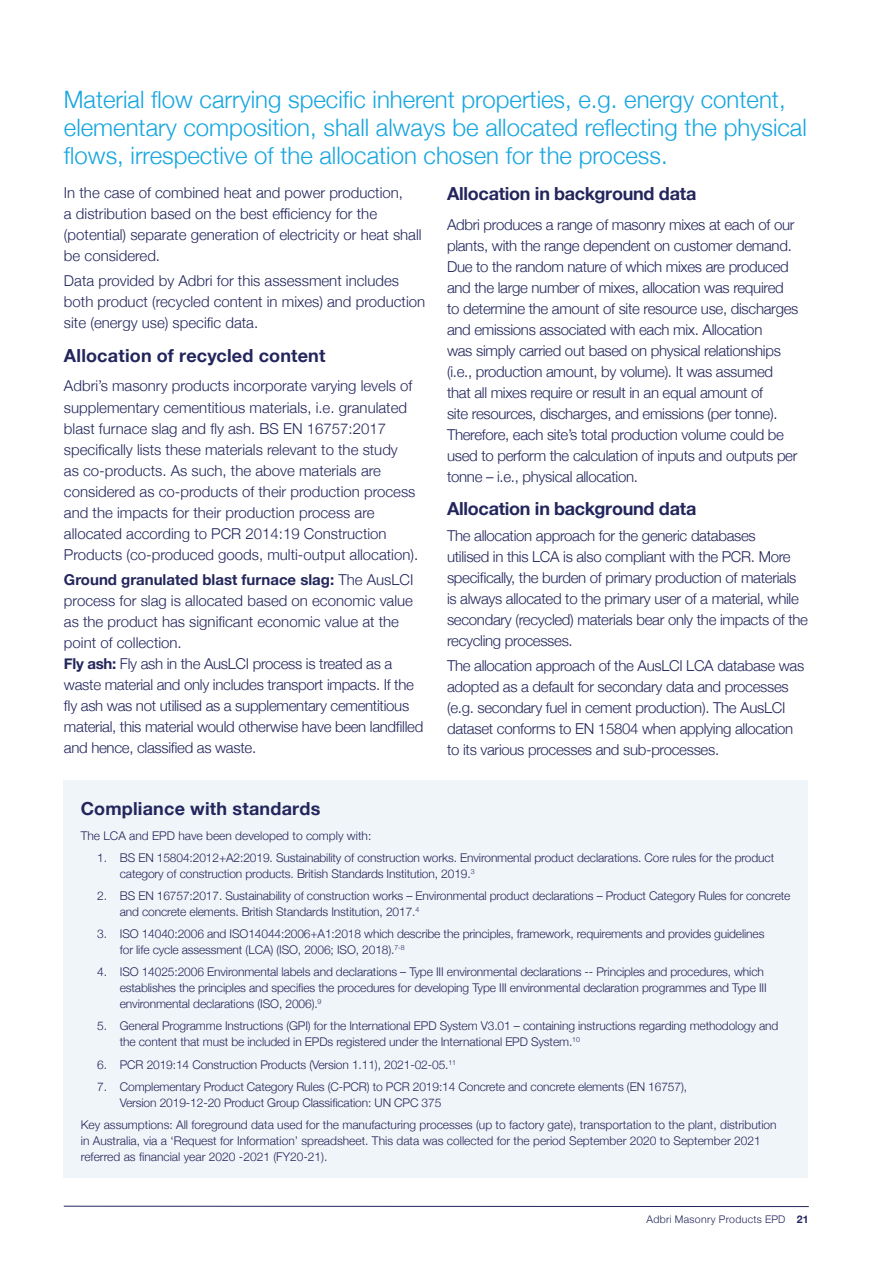
<style>
.page{position:relative;width:893px;height:1263px;background:#fff}
.page>*{position:absolute;margin:0;border:0;box-sizing:border-box;transform-origin:0 0}
.t1{font:300 24px/27.8px "Helvetica Neue";color:#16a6df}
.t2{font:700 18px "Helvetica Neue";letter-spacing:-.005em;color:#23265c}
.t3{font:300 15px/21px "Helvetica Neue";letter-spacing:-.02em;color:#23265c}
.t4{font:300 15px/21px "Helvetica Neue";color:#23265c}
.t5{font:300 12px/15.9px "Helvetica Neue";letter-spacing:-.01em;color:#23265c}
.t6{font:300 10.5px "Helvetica Neue";letter-spacing:.03em;color:#23265c}
.s1{font-weight:700}
</style>
<div class="page">
<hr style="left:64px;top:1206px;width:745px;height:1px;background:#23265c">
<div style="left:64px;top:781px;width:744px;height:397px;background:#eff5f8"></div>
<h1 class="t1" style="left:64px;top:84px;width:744px">Material flow carrying specific inherent properties, e.g. energy content, elementary composition, shall always be allocated reflecting the physical flows, irrespective of the allocation chosen for the process.</h1>
<p class="t4" style="left:64px;top:181px;width:359px">In the case of combined heat and power production,<br>a distribution based on the best efficiency for the (potential) separate generation of electricity or heat shall be considered.</p>
<p class="t4" style="left:64px;top:269px;width:363px">Data provided by Adbri for this assessment includes both product (recycled content in mixes) and production site (energy use) specific data.</p>
<h2 class="t2" style="left:64px;top:341px;width:263px">Allocation of recycled content</h2>
<p class="t4" style="left:64px;top:375px;width:356px">Adbri’s masonry products incorporate varying levels of supplementary cementitious materials, i.e. granulated blast furnace slag and fly ash. BS EN 16757:2017 specifically lists these materials relevant to the study<br>as co-products. As such, the above materials are considered as co-products of their production process and the impacts for their production process are allocated according to PCR 2014:19 Construction Products (co-produced goods, multi-output allocation).</p>
<p class="t3" style="left:64px;top:568px;width:361px"><span class="s1">Ground granulated blast furnace slag:</span> The AusLCI process for slag is allocated based on economic value as the product has significant economic value at the point of collection.<br><span class="s1">Fly ash:</span> Fly ash in the AusLCI process is treated as a waste material and only includes transport impacts. If the fly ash was not utilised as a supplementary cementitious material, this material would otherwise have been landfilled and hence, classified as waste.</p>
<h2 class="t2" style="left:447px;top:180px;width:251px">Allocation in background data</h2>
<p class="t3" style="left:447px;top:213px;width:353px">Adbri produces a range of masonry mixes at each of our plants, with the range dependent on customer demand.<br>Due to the random nature of which mixes are produced and the large number of mixes, allocation was required to determine the amount of site resource use, discharges and emissions associated with each mix. Allocation<br>was simply carried out based on physical relationships (i.e., production amount, by volume). It was assumed that all mixes require or result in an equal amount of<br>site resources, discharges, and emissions (per tonne).<br>Therefore, each site’s total production volume could be used to perform the calculation of inputs and outputs per tonne – i.e., physical allocation.</p>
<h2 class="t2" style="left:447px;top:495px;width:251px">Allocation in background data</h2>
<p class="t3" style="left:447px;top:524px;width:363px">The allocation approach for the generic databases<br>utilised in this LCA is also compliant with the PCR. More specifically, the burden of primary production of materials is always allocated to the primary user of a material, while secondary (recycled) materials bear only the impacts of the recycling processes.</p>
<p class="t3" style="left:447px;top:654px;width:359px">The allocation approach of the AusLCI LCA database was adopted as a default for secondary data and processes (e.g. secondary fuel in cement production). The AusLCI dataset conforms to EN 15804 when applying allocation to its various processes and sub-processes.</p>
<h2 class="t2" style="left:81px;top:795px;width:241px">Compliance with standards</h2>
<p class="t5" style="left:81px;top:826px;width:292px">The LCA and EPD have been developed to comply with:</p>
<p class="t5" style="left:120px;top:849px;width:656px;text-indent:-22px">1. BS EN 15804:2012+A2:2019. Sustainability of construction works. Environmental product declarations. Core rules for the product category of construction products. British Standards Institution, 2019.<sup>3</sup></p>
<p class="t5" style="left:120px;top:887px;width:672px;text-indent:-22px">2. BS EN 16757:2017. Sustainability of construction works – Environmental product declarations – Product Category Rules for concrete and concrete elements. British Standards Institution, 2017.<sup>4</sup></p>
<p class="t5" style="left:120px;top:925px;width:646px;text-indent:-22px">3. ISO 14040:2006 and ISO14044:2006+A1:2018 which describe the principles, framework, requirements and provides guidelines for life cycle assessment (LCA) (ISO, 2006; ISO, 2018).<sup>7-8</sup></p>
<p class="t5" style="left:120px;top:963px;width:648px;text-indent:-22px">4. ISO 14025:2006 Environmental labels and declarations – Type III environmental declarations -- Principles and procedures, which establishes the principles and specifies the procedures for developing Type III environmental declaration programmes and Type III environmental declarations (ISO, 2006).<sup>9</sup></p>
<p class="t5" style="left:120px;top:1017px;width:660px;text-indent:-22px">5. General Programme Instructions (GPI) for the International EPD System V3.01 – containing instructions regarding methodology and the content that must be included in EPDs registered under the International EPD System.<sup>10</sup></p>
<p class="t5" style="left:97px;top:1055px;width:360px">6. PCR 2019:14 Construction Products (Version 1.11), 2021-02-05.<sup>11</sup></p>
<p class="t5" style="left:120px;top:1078px;width:569px;text-indent:-22px">7. Complementary Product Category Rules (C-PCR) to PCR 2019:14 Concrete and concrete elements (EN 16757),<br>Version 2019-12-20 Product Group Classification: UN CPC 375</p>
<p class="t5" style="left:81px;top:1116px;width:697px">Key assumptions: All foreground data used for the manufacturing processes (up to factory gate), transportation to the plant, distribution in Australia, via a ‘Request for Information’ spreadsheet. This data was collected for the period September 2020 to September 2021 referred as financial year 2020 -2021 (FY20-21).</p>
<p class="t6" style="left:647px;top:1211px;width:164px">Adbri Masonry Products EPD <span class="s1">21</span></p>
</div>
